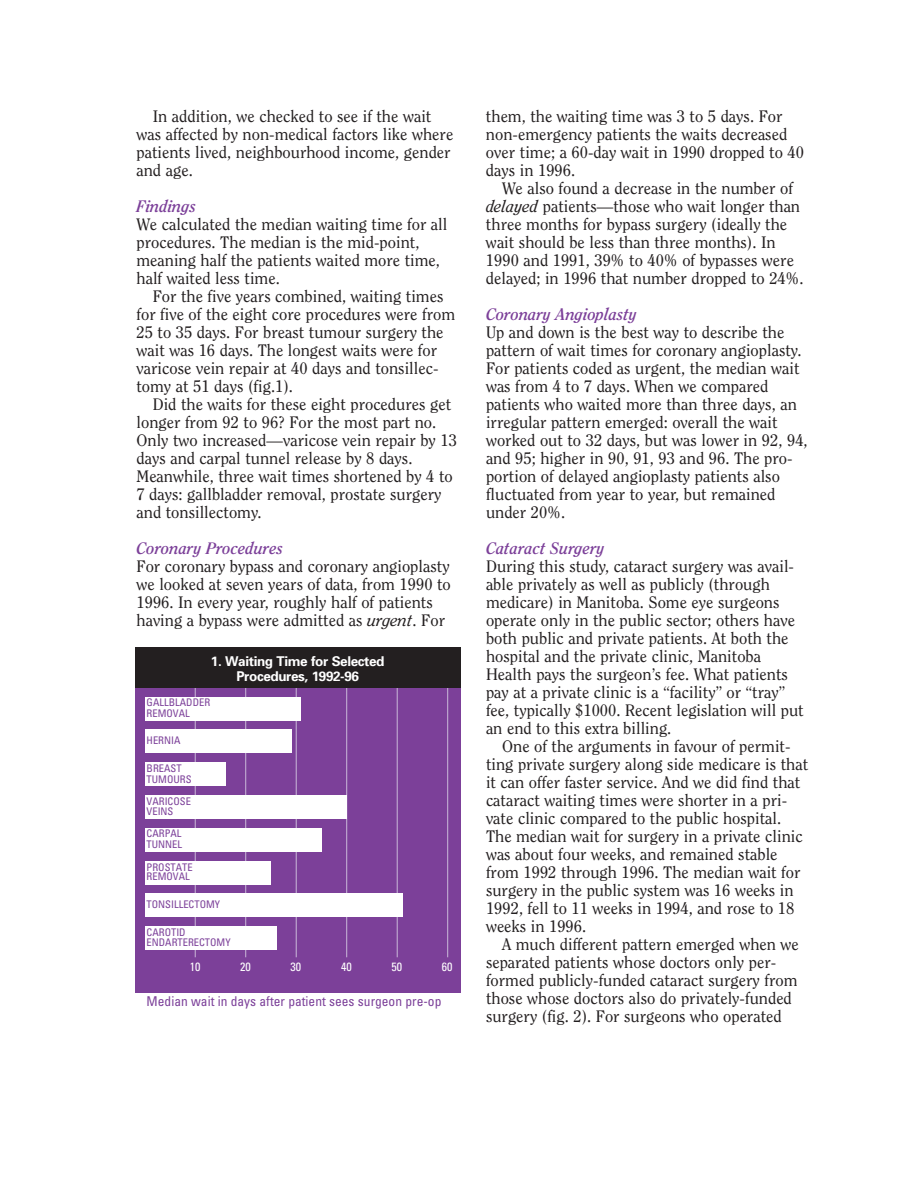
<style>
.page{position:relative;width:918px;height:1188px;background:#fff}
.page>*{position:absolute;margin:0;border:0;box-sizing:border-box;transform-origin:0 0}
.t1{font:16.5px/18px "Clearface";color:#231f20}
.t2{font:italic 700 16.5px "Clearface";color:#7c4099}
.t3{font:condensed 13.5px "Univers";color:#7c4099}
.t4{font:700 13.5px/15px "Univers";letter-spacing:-.03em;color:#fff;text-align:center}
.t5{font:condensed 12px "Univers";color:#fff}
.t6{font:condensed 10.5px/10.5px "Univers";color:#7c4099}
.s1{font-style:italic}
</style>
<div class="page">
<div style="left:135px;top:688px;width:326px;height:305px;background:#7c4099"></div>
<hr style="left:195px;top:687px;width:1px;height:270px;background:#cab9d9">
<hr style="left:346px;top:687px;width:1px;height:270px;background:#cab9d9">
<hr style="left:397px;top:687px;width:1px;height:270px;background:#cab9d9">
<hr style="left:296px;top:687px;width:1px;height:270px;background:#cab9d9">
<hr style="left:245px;top:687px;width:1px;height:270px;background:#cab9d9">
<hr style="left:447px;top:687px;width:1px;height:270px;background:#cab9d9">
<div style="left:145px;top:697px;width:156px;height:23px;background:#fff"></div>
<div style="left:145px;top:762px;width:81px;height:24px;background:#fff"></div>
<div style="left:145px;top:729px;width:146px;height:24px;background:#fff"></div>
<div style="left:145px;top:795px;width:202px;height:24px;background:#fff"></div>
<div style="left:145px;top:926px;width:131px;height:24px;background:#fff"></div>
<div style="left:145px;top:894px;width:257px;height:23px;background:#fff"></div>
<div style="left:145px;top:861px;width:125px;height:23px;background:#fff"></div>
<div style="left:145px;top:828px;width:176px;height:24px;background:#fff"></div>
<div style="left:135px;top:647px;width:326px;height:41px;background:#231f20"></div>
<p class="t1" style="left:136px;top:108px;width:318px;text-indent:16px">In addition, we checked to see if the wait was affected by non-medical factors like where patients lived, neighbourhood income, gender and age.</p>
<p class="t2" style="left:136px;top:199px;width:61px">Findings</p>
<p class="t1" style="left:136px;top:216px;width:312px">We calculated the median waiting time for all procedures. The median is the mid-point, meaning half the patients waited more time, half waited less time.</p>
<p class="t1" style="left:136px;top:288px;width:320px;text-indent:16px">For the five years combined, waiting times for five of the eight core procedures were from 25 to 35 days. For breast tumour surgery the wait was 16 days. The longest waits were for varicose vein repair at 40 days and tonsillec&shy;tomy at 51 days (fig.1).</p>
<p class="t1" style="left:136px;top:396px;width:322px;text-indent:16px">Did the waits for these eight procedures get longer from 92 to 96? For the most part no.<br>Only two increased—varicose vein repair by 13 days and carpal tunnel release by 8 days.<br>Meanwhile, three wait times shortened by 4 to 7 days: gallbladder removal, prostate surgery and tonsillectomy.</p>
<p class="t2" style="left:136px;top:541px;width:148px">Coronary Procedures</p>
<p class="t1" style="left:136px;top:558px;width:316px">For coronary bypass and coronary angioplasty we looked at seven years of data, from 1990 to 1996. In every year, roughly half of patients having a bypass were admitted as <span class="s1">urgent</span>. For</p>
<p class="t4" style="left:211px;top:655px;width:175px">1. Waiting Time for Selected<br>Procedures, 1992-96</p>
<p class="t6" style="left:147px;top:698px;width:65px">GALLBLADDER<br>REMOVAL</p>
<p class="t6" style="left:147px;top:736px;width:35px">HERNIA</p>
<p class="t6" style="left:147px;top:764px;width:46px">BREAST<br>TUMOURS</p>
<p class="t6" style="left:147px;top:797px;width:46px">VARICOSE<br>VEINS</p>
<p class="t6" style="left:147px;top:829px;width:37px">CARPAL<br>TUNNEL</p>
<p class="t6" style="left:147px;top:864px;width:48px;line-height:9px">PROSTATE<br>REMOVAL</p>
<p class="t6" style="left:147px;top:900px;width:75px">TONSILLECTOMY</p>
<p class="t6" style="left:147px;top:928px;width:86px">CAROTID<br>ENDARTERECTOMY</p>
<p class="t5" style="left:190px;top:963px;width:12px">10</p>
<p class="t5" style="left:391px;top:963px;width:12px">50</p>
<p class="t5" style="left:442px;top:963px;width:12px">60</p>
<p class="t5" style="left:240px;top:963px;width:12px">20</p>
<p class="t5" style="left:291px;top:963px;width:12px">30</p>
<p class="t5" style="left:341px;top:963px;width:12px">40</p>
<p class="t3" style="left:147px;top:997px;width:296px">Median wait in days after patient sees surgeon pre-op</p>
<p class="t1" style="left:486px;top:108px;width:320px">them, the waiting time was 3 to 5 days. For non-emergency patients the waits decreased over time; a 60-day wait in 1990 dropped to 40 days in 1996.</p>
<p class="t1" style="left:486px;top:180px;width:319px;text-indent:16px">We also found a decrease in the number of <span class="s1">delayed</span> patients—those who wait longer than three months for bypass surgery (ideally the wait should be less than three months). In 1990 and 1991, 39% to 40% of bypasses were delayed; in 1996 that number dropped to 24%.</p>
<p class="t2" style="left:486px;top:307px;width:153px">Coronary Angioplasty</p>
<p class="t1" style="left:486px;top:324px;width:323px">Up and down is the best way to describe the pattern of wait times for coronary angioplasty.<br>For patients coded as urgent, the median wait was from 4 to 7 days. When we compared patients who waited more than three days, an irregular pattern emerged: overall the wait worked out to 32 days, but was lower in 92, 94, and 95; higher in 90, 91, 93 and 96. The pro&shy;portion of delayed angioplasty patients also fluctuated from year to year, but remained under 20%.</p>
<p class="t2" style="left:486px;top:541px;width:120px">Cataract Surgery</p>
<p class="t1" style="left:486px;top:558px;width:319px">During this study, cataract surgery was avail&shy;able privately as well as publicly (through medicare) in Manitoba. Some eye surgeons operate only in the public sector; others have both public and private patients. At both the hospital and the private clinic, Manitoba Health pays the surgeon’s fee. What patients pay at a private clinic is a “facility” or “tray” fee, typically $1000. Recent legislation will put an end to this extra billing.</p>
<p class="t1" style="left:486px;top:738px;width:324px;text-indent:16px">One of the arguments in favour of permit&shy;ting private surgery along side medicare is that it can offer faster service. And we did find that cataract waiting times were shorter in a pri&shy;vate clinic compared to the public hospital.<br>The median wait for surgery in a private clinic was about four weeks, and remained stable from 1992 through 1996. The median wait for surgery in the public system was 16 weeks in 1992, fell to 11 weeks in 1994, and rose to 18 weeks in 1996.</p>
<p class="t1" style="left:486px;top:936px;width:314px;text-indent:16px">A much different pattern emerged when we separated patients whose doctors only per&shy;formed publicly-funded cataract surgery from those whose doctors also do privately-funded surgery (fig. 2). For surgeons who operated</p>
</div>
